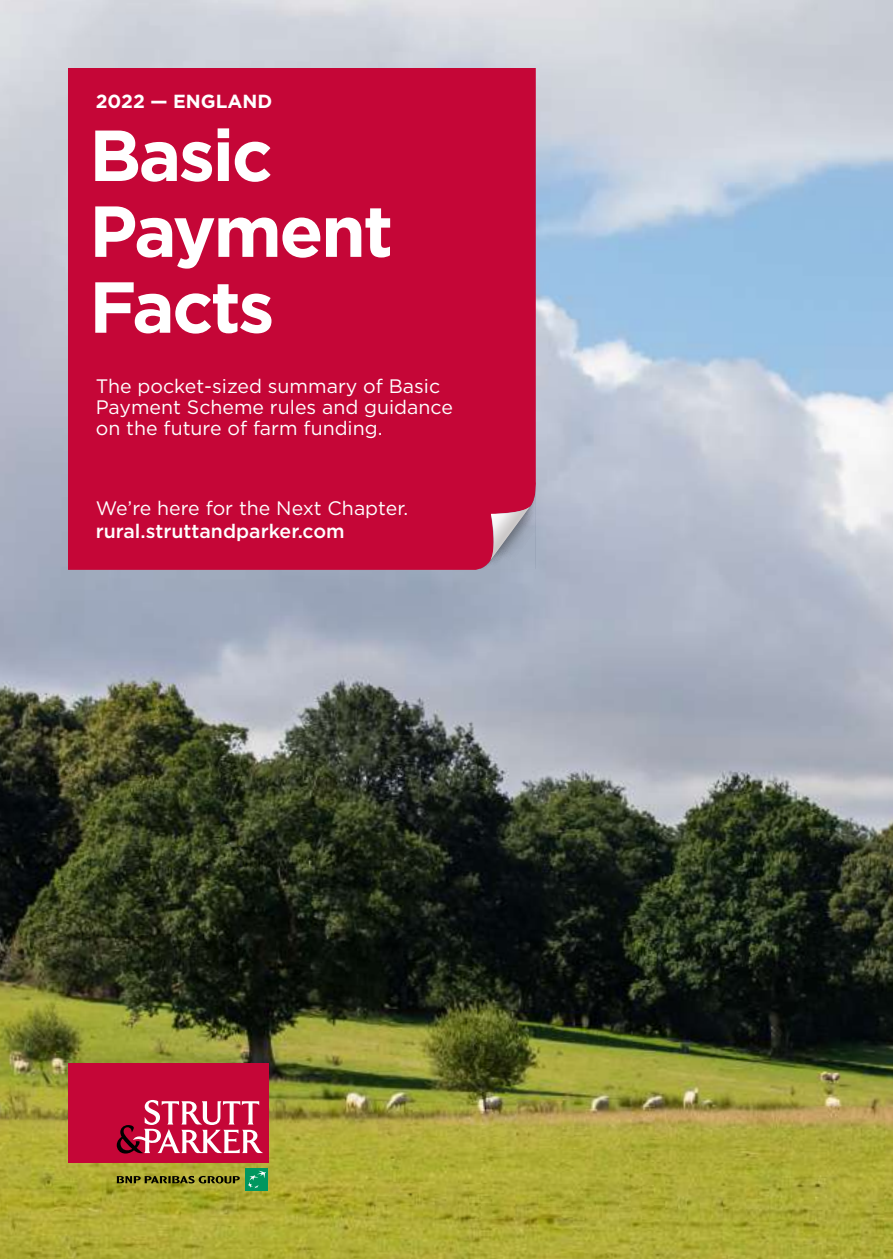
<style>
.page{position:relative;width:893px;height:1259px;background:#fff}
.page>*{position:absolute;margin:0;border:0;box-sizing:border-box;transform-origin:0 0}
.t1{font:700 72px/75.9px "Gotham";letter-spacing:-.035em;color:#fff}
.t2{font:19.5px/21px "Gotham";color:#fff}
.t3{font:500 19.5px "Gotham";color:#fff}
.t4{font:700 18.9px "Gotham";color:#fff}
</style>
<div class="page">
<img style="left:0;top:0;width:893px;height:1259px">
<div style="left:68px;top:68px;width:468px;height:501px;background:#c50637"></div>
<svg style="left:474px;top:483px;width:62px;height:86px;background:#b95a79"></svg>
<svg style="left:117px;top:1176px;width:123px;height:7px"></svg>
<div style="left:245px;top:1168px;width:23px;height:23px;background:#00975f"></div>
<svg style="left:248px;top:1170px;width:18px;height:18px"></svg>
<div style="left:68px;top:1063px;width:200px;height:99px;background:#c50637"></div>
<svg style="left:117px;top:1100px;width:146px;height:53px"></svg>
<p class="t4" style="left:96px;top:88px;width:178px">2022 — ENGLAND</p>
<h1 class="t1" style="left:89px;top:117px;width:306px">Basic<br>Payment<br>Facts</h1>
<p class="t2" style="left:96px;top:375px;width:359px">The pocket-sized summary of Basic<br>Payment Scheme rules and guidance on the future of farm funding.</p>
<p class="t2" style="left:96px;top:497px;width:314px">We’re here for the Next Chapter.</p>
<p class="t3" style="left:96px;top:518px;width:250px">rural.struttandparker.com</p>
</div>
